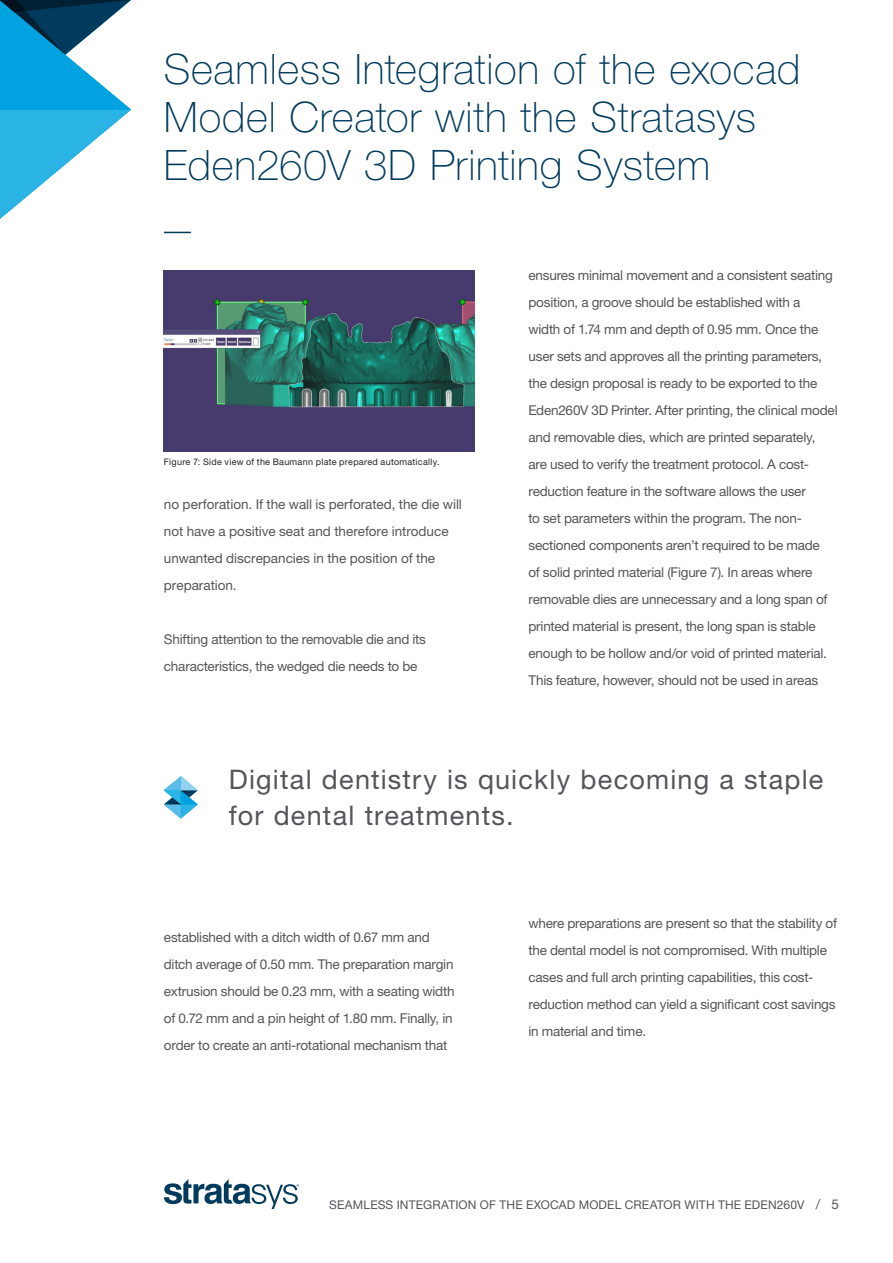
<style>
.page{position:relative;width:893px;height:1263px;background:#fff}
.page>*{position:absolute;margin:0;border:0;box-sizing:border-box;transform-origin:0 0}
.WP_-_Header{font:100 42px/48px "Helvetica Neue LT Std";letter-spacing:.015em;color:#003a5d}
.WP_-_Mid-page_Pull_Q{font:27px/36px "Helvetica Neue LT Std";letter-spacing:.045em;color:#54555a}
.WP_-_Body_Copy{font:13.5px/27px "Helvetica Neue LT Std";letter-spacing:-.015em;color:#54555a}
.t1{font:12px "Helvetica Neue LT Std";letter-spacing:.015em;color:#54555a}
.WP_-_Image_Caption{font:9px "Helvetica Neue LT Std";letter-spacing:.03em;color:#231f20}
.s1{font-size:13.5px}
</style>
<div class="page">
<svg style="left:164px;top:1179px;width:135px;height:30px"></svg>
<svg style="left:0;top:0;width:131px;height:219px"></svg>
<svg style="left:164px;top:232px;width:27px;height:1px"></svg>
<svg style="left:164px;top:776px;width:34px;height:42px"></svg>
<img style="left:164px;top:270px;width:310px;height:181px">
<p class="WP_-_Header" style="left:164px;top:45px;width:638px">Seamless Integration of the exocad<br>Model Creator with the Stratasys<br>Eden260V 3D Printing System</p>
<p class="WP_-_Image_Caption" style="left:164px;top:456px;width:277px">Figure 7: Side view of the Baumann plate prepared automatically.</p>
<p class="WP_-_Body_Copy" style="left:164px;top:491px;width:299px">no perforation. If the wall is perforated, the die will not have a positive seat and therefore introduce unwanted discrepancies in the position of the preparation.</p>
<p class="WP_-_Body_Copy" style="left:164px;top:626px;width:264px">Shifting attention to the removable die and its characteristics, the wedged die needs to be</p>
<p class="WP_-_Body_Copy" style="left:528px;top:261px;width:311px">ensures minimal movement and a consistent seating position, a groove should be established with a<br>width of 1.74 mm and depth of 0.95 mm. Once the user sets and approves all the printing parameters, the design proposal is ready to be exported to the Eden260V 3D Printer. After printing, the clinical model and removable dies, which are printed separately,<br>are used to verify the treatment protocol. A cost&shy;reduction feature in the software allows the user<br>to set parameters within the program. The non&shy;sectioned components aren’t required to be made<br>of solid printed material (Figure 7). In areas where removable dies are unnecessary and a long span of printed material is present, the long span is stable enough to be hollow and/or void of printed material.<br>This feature, however, should not be used in areas</p>
<p class="WP_-_Mid-page_Pull_Q" style="left:229px;top:761px;width:596px">Digital dentistry is quickly becoming a staple for dental treatments.</p>
<p class="WP_-_Body_Copy" style="left:164px;top:923px;width:292px">established with a ditch width of 0.67 mm and ditch average of 0.50 mm. The preparation margin extrusion should be 0.23 mm, with a seating width of 0.72 mm and a pin height of 1.80 mm. Finally, in order to create an anti-rotational mechanism that</p>
<p class="WP_-_Body_Copy" style="left:528px;top:909px;width:310px">where preparations are present so that the stability of the dental model is not compromised. With multiple cases and full arch printing capabilities, this cost&shy;reduction method can yield a significant cost savings in material and time.</p>
<p class="t1" style="left:329px;top:1197px;width:511px">SEAMLESS INTEGRATION OF THE EXOCAD MODEL CREATOR WITH THE EDEN260V <span class="s1">/ 5</span></p>
</div>
